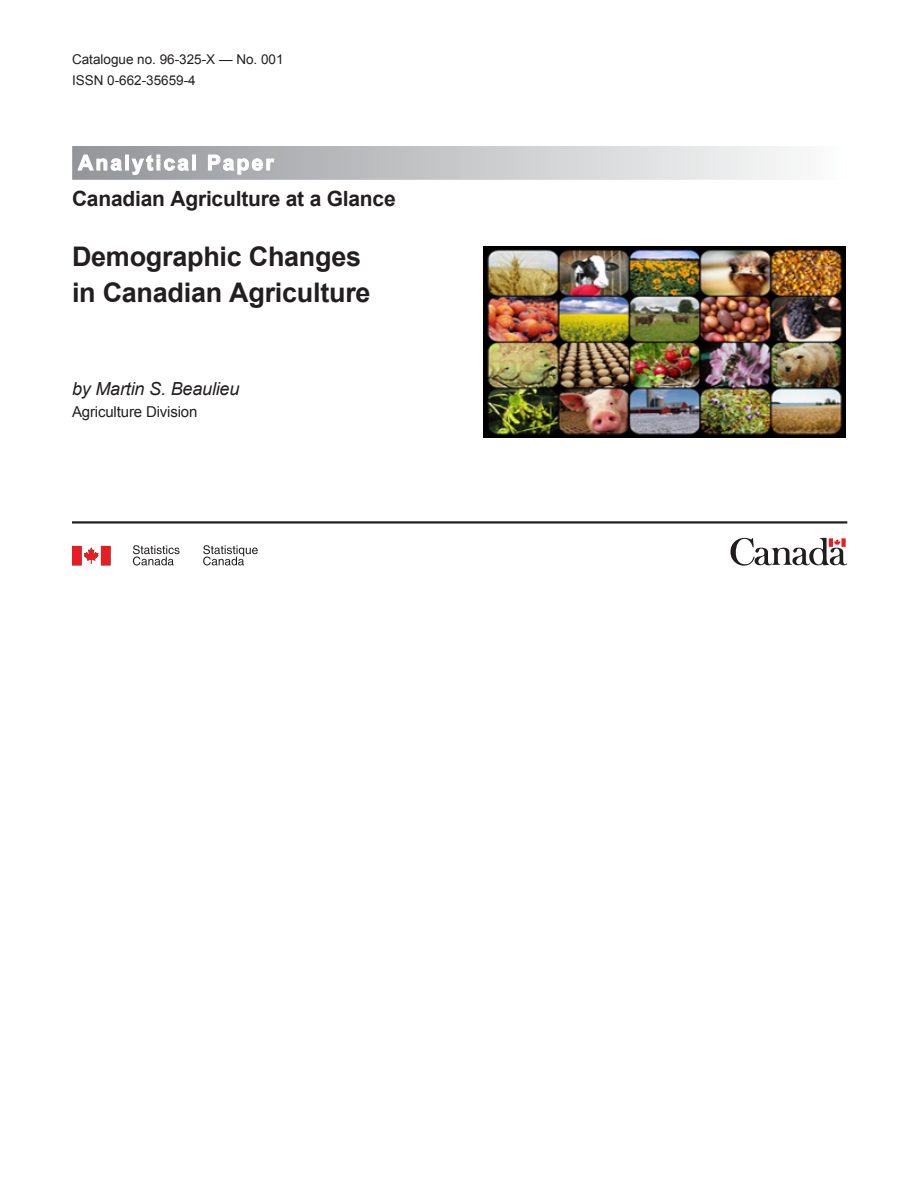
<style>
.page{position:relative;width:918px;height:1188px;background:#fff}
.page>*{position:absolute;margin:0;border:0;box-sizing:border-box;transform-origin:0 0}
.cover-title{font:700 27px/36px "Arial";letter-spacing:-.01em;color:#231f20}
.cover-series{font:700 21px "Arial";letter-spacing:-.01em;color:#231f20}
.t1{font:700 21px "Arial";letter-spacing:.1em;color:#fff}
.cover-byline{font:italic 18px "Arial";letter-spacing:-.01em;color:#231f20}
.cover-by-division{font:15px "Arial";letter-spacing:-.01em;color:#231f20}
.cover-registration{font:13.5px "Arial";color:#231f20}
</style>
<div class="page">
<svg style="left:77px;top:154px;width:45px;height:17px"></svg>
<div style="left:126px;top:155px;width:3px;height:15px;border:1px solid #fff"></div>
<svg style="left:131px;top:155px;width:64px;height:20px"></svg>
<svg style="left:208px;top:154px;width:67px;height:21px"></svg>
<svg style="left:203px;top:545px;width:55px;height:21px"></svg>
<svg style="left:133px;top:545px;width:47px;height:21px"></svg>
<svg style="left:72px;top:546px;width:39px;height:19px"></svg>
<svg style="left:730px;top:538px;width:117px;height:28px"></svg>
<hr style="left:72px;top:521px;width:775px;height:3px;background:#231f20">
<img style="left:484px;top:246px;width:361px;height:191px">
<p class="cover-registration" style="left:72px;top:50px;width:213px">Catalogue no. 96‑325‑X — No. 001</p>
<p class="cover-registration" style="left:72px;top:71px;width:125px">ISSN 0-662-35659-4</p>
<p class="t1" style="left:78px;top:149px;width:197px">Analytical Paper</p>
<p class="cover-series" style="left:72px;top:185px;width:325px">Canadian Agriculture at a Glance</p>
<p class="cover-title" style="left:72px;top:239px;width:300px">Demographic Changes in Canadian Agriculture</p>
<p class="cover-byline" style="left:72px;top:377px;width:169px">by Martin S. Beaulieu</p>
<p class="cover-by-division" style="left:72px;top:402px;width:127px">Agriculture Division</p>
</div>
